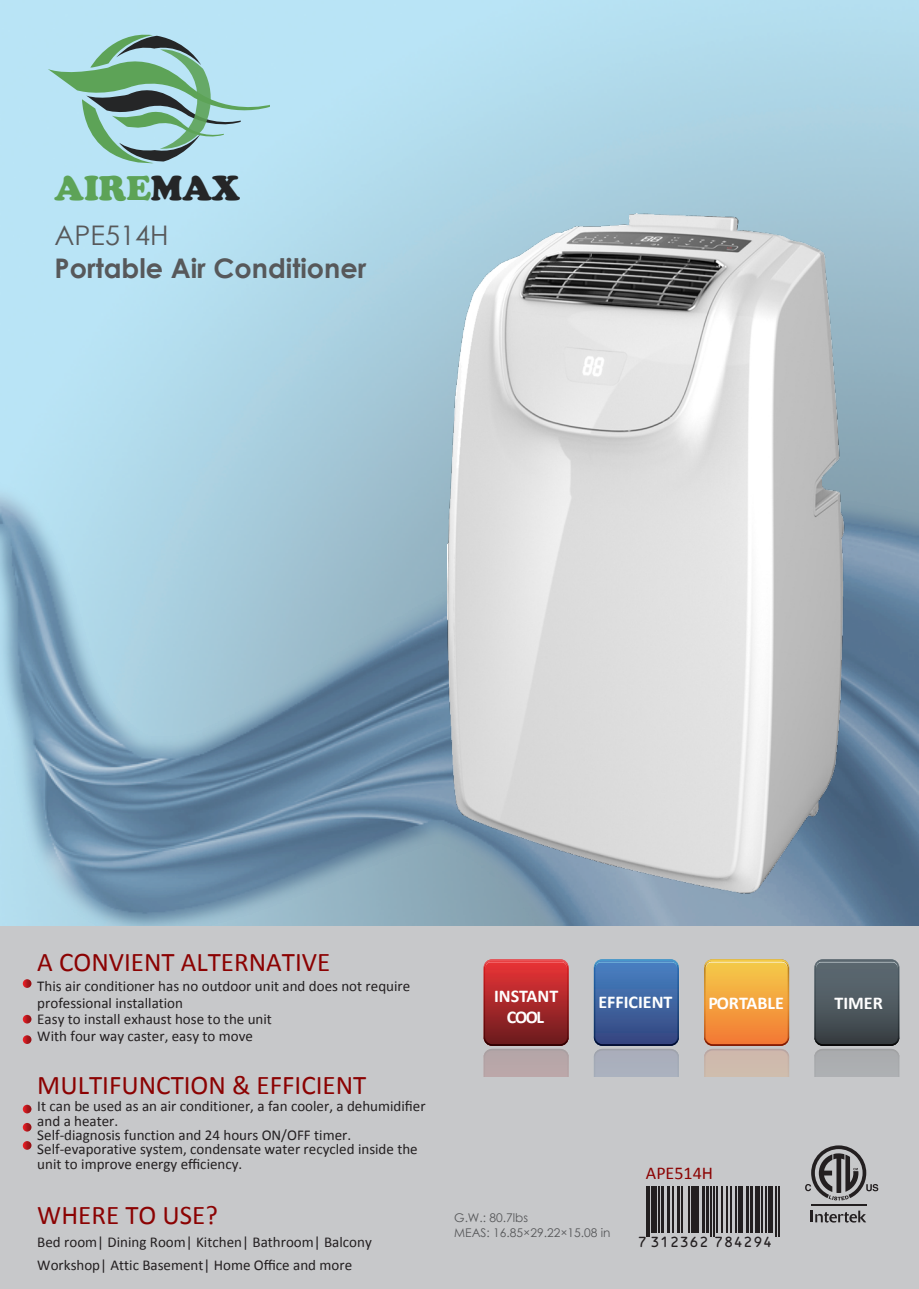
<style>
.page{position:relative;width:919px;height:1289px;background:#fff}
.page>*{position:absolute;margin:0;border:0;box-sizing:border-box;transform-origin:0 0}
.t1{font:900 35.55px "Cooper";color:#5da357}
.t2{font:27px "Calibri";color:#8b0202}
.t3{font:700 27px "Century Gothic";color:#57585a}
.t4{font:27px "Century Gothic";color:#57585a}
.t5{font:700 18px/21.6px "Calibri";color:#fff;text-align:center}
.t6{font:18px "Calibri";color:#8b0202}
.t7{font:15px/14.4px "Calibri";color:#231f20}
.t8{font:13.5px "ocrb 10";color:#231f20}
.t9{font:12px/14.4px "Century Gothic";color:#57585a}
.s1{color:#252627}
</style>
<div class="page">
<img style="left:0;top:481px;width:918px;height:445px">
<div style="left:0;top:926px;width:918px;height:362px;background:#c7c8ca"></div>
<hr style="left:811px;top:1204px;width:55px;height:1px;background:#231f20">
<svg style="left:805px;top:1145px;width:73px;height:55px"></svg>
<svg style="left:810px;top:1210px;width:56px;height:12px"></svg>
<svg style="left:483px;top:959px;width:85px;height:117px;background:#ad4a4d"></svg>
<svg style="left:593px;top:959px;width:86px;height:117px;background:#5c79a7"></svg>
<svg style="left:704px;top:959px;width:85px;height:117px;background:#e6a65b"></svg>
<svg style="left:814px;top:959px;width:85px;height:117px;background:#666e73"></svg>
<svg style="left:23px;top:979px;width:8px;height:8px"></svg>
<svg style="left:23px;top:1014px;width:8px;height:9px"></svg>
<svg style="left:23px;top:1035px;width:8px;height:8px"></svg>
<svg style="left:23px;top:1104px;width:8px;height:9px"></svg>
<svg style="left:23px;top:1123px;width:8px;height:8px"></svg>
<svg style="left:23px;top:1141px;width:8px;height:8px"></svg>
<svg style="left:48px;top:30px;width:222px;height:139px;background:#9ac7c5"></svg>
<img style="left:447px;top:214px;width:397px;height:679px">
<hr style="left:646px;top:1186px;width:1px;height:50px;background:#231f20">
<hr style="left:648px;top:1186px;width:2px;height:50px;background:#231f20">
<div style="left:651px;top:1186px;width:6px;height:47px;background:#231f20"></div>
<hr style="left:658px;top:1186px;width:2px;height:47px;background:#231f20">
<hr style="left:661px;top:1186px;width:3px;height:47px;background:#231f20">
<hr style="left:667px;top:1186px;width:2px;height:47px;background:#231f20">
<hr style="left:672px;top:1186px;width:2px;height:47px;background:#231f20">
<hr style="left:676px;top:1186px;width:3px;height:47px;background:#231f20">
<hr style="left:681px;top:1186px;width:1px;height:47px;background:#231f20">
<hr style="left:688px;top:1186px;width:1px;height:47px;background:#231f20">
<hr style="left:690px;top:1186px;width:2px;height:47px;background:#231f20">
<div style="left:693px;top:1186px;width:6px;height:47px;background:#231f20"></div>
<hr style="left:702px;top:1186px;width:2px;height:47px;background:#231f20">
<hr style="left:706px;top:1186px;width:3px;height:47px;background:#231f20">
<hr style="left:710px;top:1186px;width:1px;height:50px;background:#231f20">
<hr style="left:713px;top:1186px;width:1px;height:50px;background:#231f20">
<hr style="left:716px;top:1186px;width:1px;height:47px;background:#231f20">
<hr style="left:721px;top:1186px;width:2px;height:47px;background:#231f20">
<hr style="left:725px;top:1186px;width:2px;height:47px;background:#231f20">
<hr style="left:730px;top:1186px;width:1px;height:47px;background:#231f20">
<hr style="left:735px;top:1186px;width:2px;height:47px;background:#231f20">
<hr style="left:738px;top:1186px;width:4px;height:47px;background:#231f20">
<hr style="left:745px;top:1186px;width:3px;height:47px;background:#231f20">
<hr style="left:749px;top:1186px;width:3px;height:47px;background:#231f20">
<hr style="left:755px;top:1186px;width:4px;height:47px;background:#231f20">
<hr style="left:761px;top:1186px;width:1px;height:47px;background:#231f20">
<hr style="left:765px;top:1186px;width:1px;height:47px;background:#231f20">
<hr style="left:768px;top:1186px;width:4px;height:47px;background:#231f20">
<hr style="left:775px;top:1186px;width:1px;height:50px;background:#231f20">
<hr style="left:777px;top:1186px;width:2px;height:50px;background:#231f20">
<h1 class="t1" style="left:55px;top:168px;width:187px">AIRE<span class="s1">MAX</span></h1>
<h2 class="t4" style="left:55px;top:217px;width:115px">APE514H</h2>
<h2 class="t3" style="left:55px;top:247px;width:313px">Portable Air Conditioner</h2>
<h2 class="t2" style="left:37px;top:944px;width:294px">A CONVIENT ALTERNATIVE</h2>
<p class="t7" style="left:37px;top:978px;width:374px;line-height:16.5px">This air conditioner has no outdoor unit and does not require professional installation<br>Easy to install exhaust hose to the unit<br>With four way caster, easy to move</p>
<h2 class="t2" style="left:37px;top:1068px;width:330px">MULTIFUNCTION &amp; EFFICIENT</h2>
<p class="t7" style="left:37px;top:1098px;width:390px">It can be used as an air conditioner, a fan cooler, a dehumidifier and a heater.<br>Self-diagnosis function and 24 hours ON/OFF timer.<br>Self-evaporative system, condensate water recycled inside the unit to improve energy efficiency.</p>
<h2 class="t2" style="left:37px;top:1197px;width:182px">WHERE TO USE?</h2>
<p class="t7" style="left:37px;top:1230px;width:336px;line-height:23.4px">Bed room| Dining Room| Kitchen| Bathroom| Balcony<br>Workshop| Attic Basement| Home Office and more</p>
<p class="t5" style="left:494px;top:984px;width:66px">INSTANT<br>COOL</p>
<p class="t5" style="left:598px;top:991px;width:75px">EFFICIENT</p>
<p class="t5" style="left:708px;top:992px;width:77px">PORTABLE</p>
<p class="t5" style="left:834px;top:992px;width:50px">TIMER</p>
<p class="t9" style="left:454px;top:1210px;width:158px">G.W.: 80.7lbs<br>MEAS: 16.85×29.22×15.08 in</p>
<p class="t6" style="left:646px;top:1162px;width:69px">APE514H</p>
<p class="t8" style="left:637px;top:1234px;width:137px">7 312362 784294</p>
</div>
